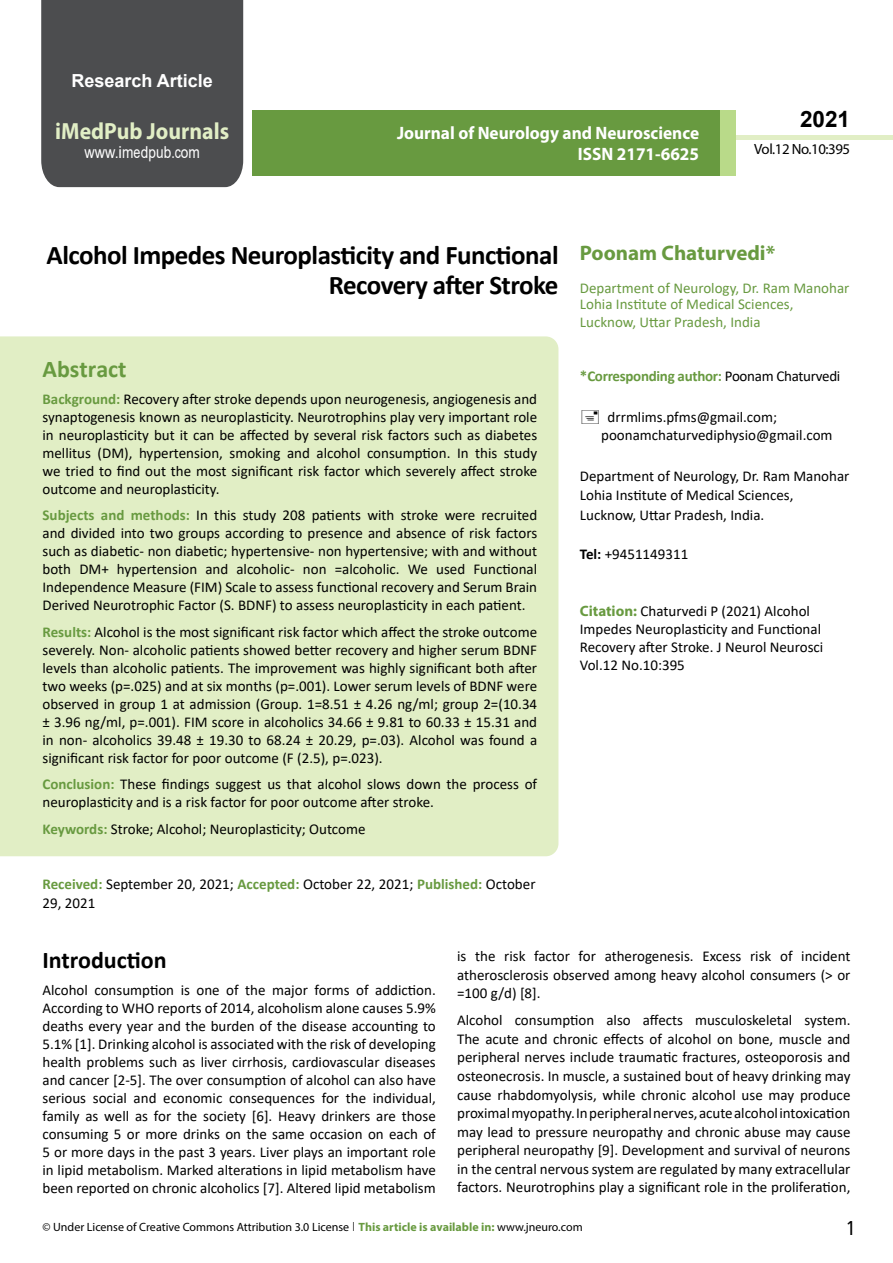
<style>
.page{position:relative;width:893px;height:1263px;background:#fff}
.page>*{position:absolute;margin:0;border:0;box-sizing:border-box;transform-origin:0 0}
.t1{font:700 27px/29.7px "Calibri";letter-spacing:-.02em;color:#000;text-align:right}
.t2{font:25.5px "Tunga";color:#000}
.t3{font:700 24px "Calibri";color:#000}
.t4{font:700 24px "Calibri";color:#689a40}
.t5{font:700 23.4px "Myriad Pro";color:#e1eec5;scale:.93 1}
.t6{font:700 22.5px "Arial";color:#000}
.t7{font:700 21px "Myriad Pro";color:#689a40}
.t8{font:700 18px/21.6px "Myriad Pro";color:#fff;text-align:right;scale:.96 1}
.t9{font:700 18px "Arial";color:#fff}
.t10{font:16.5px "Arial";letter-spacing:.005em;color:#fff;scale:.87 1}
.t11{font:15px/18px "Calibri";color:#000;text-align:justify}
.t12{font:15px/16.5px "Calibri";color:#689a40}
.t13{font:700 15px "Calibri";letter-spacing:-.02em;color:#689a40}
.t14{font:14.85px "Myriad Pro";letter-spacing:-.03em;color:#000}
.t15{font:12px "Myriad Pro";color:#000}
.s1{font-family:"Calibri"}
.s2{font-weight:700;color:#689a40}
.s3{font-weight:400;color:#000}
.s4{font-weight:700}
.s5{font-family:"Myriad Pro";font-weight:700;color:#689a40}
.s6{font-family:"Tunga"}
</style>
<div class="page">
<div style="left:736px;top:135px;width:157px;height:5px;background:#e1eec5"></div>
<div style="left:252px;top:110px;width:469px;height:66px;background:#689a40"></div>
<div style="left:720px;top:110px;width:16px;height:66px;background:#b9da89"></div>
<div style="left:41px;top:0;width:202px;height:187px;background:#4c4d4f"></div>
<div style="left:0;top:336px;width:558px;height:520px;background:#e1eec5"></div>
<p class="t9" style="left:72px;top:68px;width:143px">Research Article</p>
<h3 class="t5" style="left:55px;top:116px;width:188px">iMedPub Journals</h3>
<p class="t10" style="left:84px;top:141px;width:134px">www.imedpub<span class="s1">.</span>com</p>
<p class="t8" style="left:397px;top:121px;width:316px">Journal of Neurology and Neuroscience<br>ISSN 2171-6625</p>
<h3 class="t6" style="left:800px;top:104px;width:52px">2021</h3>
<p class="t14" style="left:754px;top:140px;width:97px">Vol.12 No.10:395</p>
<h1 class="t1" style="left:47px;top:240px;width:513px">Alcohol Impedes Neuroplasticity and Functional<br>Recovery after Stroke</h1>
<h3 class="t4" style="left:43px;top:352px;width:86px">Abstract</h3>
<p class="t11" style="left:43px;top:389px;width:496px"><span class="s2">Background:</span> Recovery after stroke depends upon neurogenesis, angiogenesis and synaptogenesis known as neuroplasticity. Neurotrophins play very important role in neuroplasticity but it can be affected by several risk factors such as diabetes mellitus (DM), hypertension, smoking and alcohol consumption. In this study we tried to find out the most significant risk factor which severely affect stroke outcome and neuroplasticity.</p>
<p class="t11" style="left:43px;top:506px;width:496px"><span class="s2">Subjects and methods:</span> In this study 208 patients with stroke were recruited and divided into two groups according to presence and absence of risk factors such as diabetic- non diabetic; hypertensive- non hypertensive; with and without both DM+ hypertension and alcoholic- non =alcoholic. We used Functional Independence Measure (FIM) Scale to assess functional recovery and Serum Brain Derived Neurotrophic Factor (S. BDNF) to assess neuroplasticity in each patient.</p>
<p class="t11" style="left:43px;top:622px;width:496px"><span class="s2">Results:</span> Alcohol is the most significant risk factor which affect the stroke outcome severely. Non- alcoholic patients showed better recovery and higher serum BDNF levels than alcoholic patients. The improvement was highly significant both after two weeks (p=.025) and at six months (p=.001). Lower serum levels of BDNF were observed in group 1 at admission (Group. 1=8.51 ± 4.26 ng/ml; group 2=(10.34 ± 3.96 ng/ml, p=.001). FIM score in alcoholics 34.66 ± 9.81 to 60.33 ± 15.31 and in non- alcoholics 39.48 ± 19.30 to 68.24 ± 20.29, p=.03). Alcohol was found a significant risk factor for poor outcome (F (2.5), p=.023).</p>
<p class="t11" style="left:43px;top:775px;width:496px"><span class="s2">Conclusion:</span> These findings suggest us that alcohol slows down the process of neuroplasticity and is a risk factor for poor outcome after stroke.</p>
<p class="t11" style="left:43px;top:819px;width:324px"><span class="s2">Keywords:</span> Stroke; Alcohol; Neuroplasticity; Outcome</p>
<p class="t11" style="left:43px;top:874px;width:495px;line-height:18.8px"><span class="s2">Received:</span> September 20, 2021; <span class="s2">Accepted:</span> October 22, 2021; <span class="s2">Published:</span> October<br>29, 2021</p>
<h3 class="t7" style="left:580px;top:239px;width:197px">Poonam Chaturvedi*</h3>
<p class="t12" style="left:580px;top:279px;width:271px">Department of Neurology, Dr. Ram Manohar<br>Lohia Institute of Medical Sciences,</p>
<p class="t12" style="left:580px;top:314px;width:182px">Lucknow, Uttar Pradesh, India</p>
<p class="t13" style="left:580px;top:366px;width:262px">*Corresponding author: <span class="s3">Poonam Chaturvedi</span></p>
<p class="t11" style="left:601px;top:407px;width:233px;text-indent:7px">drrmlims.pfms@gmail.com; poonamchaturvediphysio@gmail.com</p>
<p class="t11" style="left:580px;top:465px;width:271px;line-height:19.5px;text-align:left">Department of Neurology, Dr. Ram Manohar<br>Lohia Institute of Medical Sciences,<br>Lucknow, Uttar Pradesh, India.</p>
<p class="t11" style="left:580px;top:544px;width:110px"><span class="s4">Tel:</span> +9451149311</p>
<p class="t11" style="left:580px;top:602px;width:245px;text-align:left"><span class="s5">Citation:</span> Chaturvedi P (2021) Alcohol Impedes Neuroplasticity and Functional Recovery after Stroke. J Neurol Neurosci Vol.12 No.10:395</p>
<h3 class="t3" style="left:43px;top:943px;width:126px">Introduction</h3>
<p class="t11" style="left:43px;top:980px;width:395px">Alcohol consumption is one of the major forms of addiction.<br>According to WHO reports of 2014, alcoholism alone causes 5.9% deaths every year and the burden of the disease accounting to 5.1% [1]. Drinking alcohol is associated with the risk of developing health problems such as liver cirrhosis, cardiovascular diseases and cancer [2-5]. The over consumption of alcohol can also have serious social and economic consequences for the individual, family as well as for the society [6]. Heavy drinkers are those consuming 5 or more drinks on the same occasion on each of 5 or more days in the past 3 years. Liver plays an important role in lipid metabolism. Marked alterations in lipid metabolism have been reported on chronic alcoholics [7]. Altered lipid metabolism</p>
<p class="t11" style="left:457px;top:947px;width:395px;line-height:18.5px">is the risk factor for atherogenesis. Excess risk of incident atherosclerosis observed among heavy alcohol consumers (&gt; or =100 g/d) [8].</p>
<p class="t11" style="left:457px;top:1011px;width:395px;line-height:18.5px">Alcohol consumption also affects musculoskeletal system.<br>The acute and chronic effects of alcohol on bone, muscle and peripheral nerves include traumatic fractures, osteoporosis and osteonecrosis. In muscle, a sustained bout of heavy drinking may cause rhabdomyolysis, while chronic alcohol use may produce proximal myopathy. In peripheral nerves, acute alcohol intoxication may lead to pressure neuropathy and chronic abuse may cause peripheral neuropathy [9]. Development and survival of neurons in the central nervous system are regulated by many extracellular factors. Neurotrophins play a significant role in the proliferation,</p>
<p class="t15" style="left:43px;top:1219px;width:542px">© Under License of Creative Commons Attribution 3.0 License <span class="s6">|</span> <span class="s2">This article is available in:</span> www.jneuro.com</p>
<h2 class="t2" style="left:847px;top:1211px;width:9px">1</h2>
</div>
